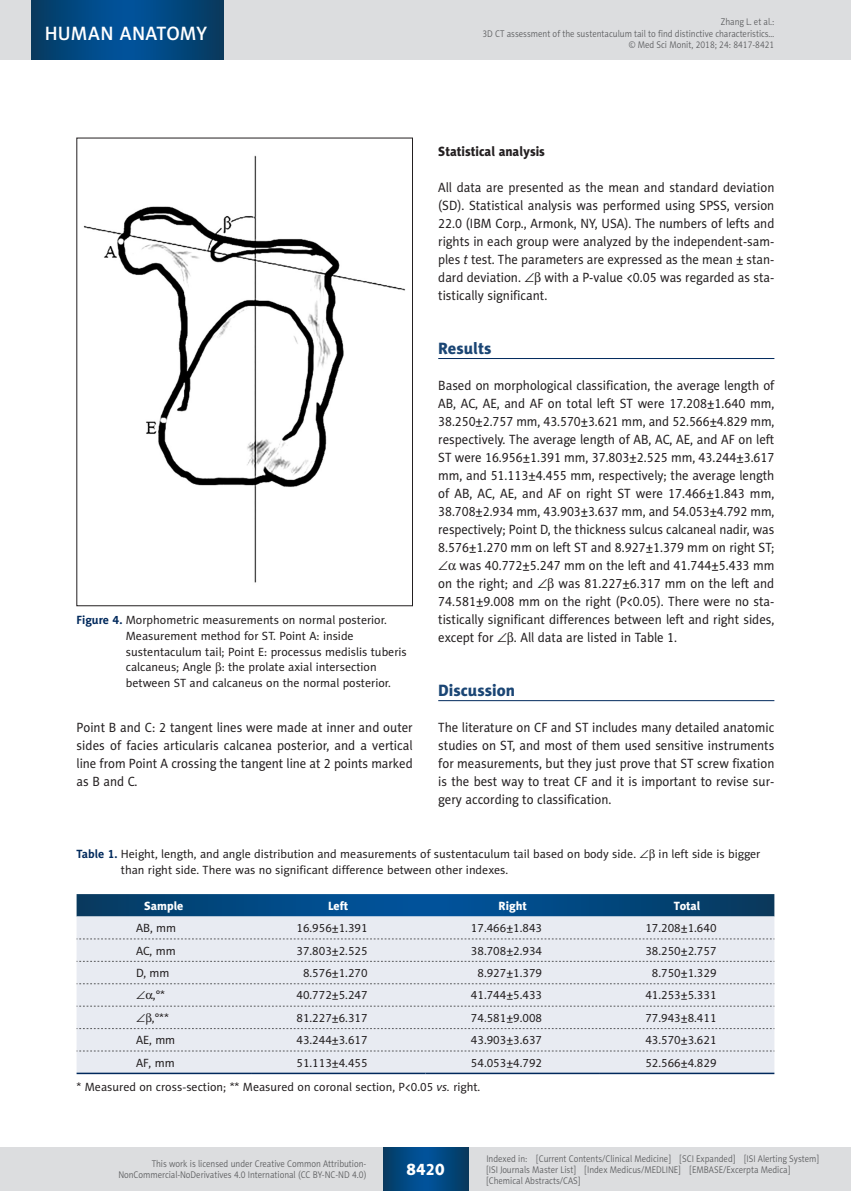
<style>
.page{position:relative;width:851px;height:1191px;background:#fff}
.page>*{position:absolute;margin:0;border:0;box-sizing:border-box;transform-origin:0 0}
.t1{font:19.5px "Naomi Sans EFN Medium";letter-spacing:.01em;color:#fff}
.MSM_Headline_1{font:16.5px "Naomi Sans EFN Heavy";color:#1a4574}
.t2{font:16.5px "Naomi Sans EFN Heavy";color:#fff}
.MSM_Body{font:13.5px/18px "Naomi Sans EFN";color:#231f20;text-align:justify;scale:.95 1}
.MSM_Headline_2{font:13.5px "Naomi Sans EFN Heavy";color:#231f20;scale:.95 1}
.MSM_Tabela_zawartosc{font:12px "Naomi Sans EFN";color:#231f20}
.MSM_Rycina_tytul{font:12px/15.8px "Naomi Sans EFN";color:#231f20}
.MSM_Tabela_tytul{font:12px/15.8px "Naomi Sans EFN";color:#231f20}
.MSM_Table_podpis_dol{font:12px "Naomi Sans EFN";color:#231f20}
.MSM_Tabela_Head{font:12px "Naomi Sans EFN Heavy";color:#fff}
.t3{font:9.75px/11.2px "Naomi Sans EFN Light";color:#57585a;text-align:right;scale:.9 1}
.s1{font-weight:700;color:#00295c}
.s2{font-family:"Standard Sym L"}
.s3{font-style:italic}
</style>
<div class="page">
<hr style="left:438px;top:358px;width:336px;height:1px;background:#00295c">
<hr style="left:438px;top:700px;width:336px;height:1px;background:#00295c">
<svg style="left:77px;top:894px;width:697px;height:22px;background:#03477f"></svg>
<div style="left:77px;top:916px;width:697px;height:156px;background:#e8ebf2"></div>
<svg style="left:77px;top:938px;width:697px;height:1px"></svg>
<svg style="left:77px;top:961px;width:697px;height:1px"></svg>
<svg style="left:77px;top:983px;width:697px;height:1px"></svg>
<svg style="left:77px;top:1006px;width:697px;height:1px"></svg>
<svg style="left:77px;top:1028px;width:697px;height:1px"></svg>
<svg style="left:77px;top:1050px;width:697px;height:1px"></svg>
<hr style="left:77px;top:1072px;width:174px;height:2px;background:#00295c">
<hr style="left:251px;top:1072px;width:174px;height:2px;background:#00295c">
<hr style="left:425px;top:1072px;width:175px;height:2px;background:#00295c">
<hr style="left:600px;top:1072px;width:174px;height:2px;background:#00295c">
<img style="left:83px;top:155px;width:323px;height:428px">
<div style="left:0;top:1148px;width:850px;height:43px;background:#dcdddf"></div>
<svg style="left:383px;top:1147px;width:85px;height:43px;background:#02477e"></svg>
<div style="left:0;top:0;width:850px;height:60px;background:#dcdddf"></div>
<hr style="left:850px;top:0;width:1px;height:60px;background:#dcdddf">
<svg style="left:32px;top:0;width:191px;height:60px;background:#02477f"></svg>
<h1 class="t1" style="left:45px;top:22px;width:164px">HUMAN ANATOMY</h1>
<p class="t3" style="left:482px;top:16px;width:326px">Zhang L. et al.:<br>3D CT assessment of the sustentaculum tail to find distinctive characteristics… © Med Sci Monit, 2018; 24: 8417-8421</p>
<p class="MSM_Rycina_tytul" style="left:126px;top:612px;width:282px;text-indent:-49px"><span class="s1">Figure 4.</span> Morphometric measurements on normal posterior.<br>Measurement method for ST. Point A: inside sustentaculum tail; Point E: processus medislis tuberis calcaneus; Angle <span class="s2">b</span>: the prolate axial intersection between ST and calcaneus on the normal posterior.</p>
<p class="MSM_Body" style="left:77px;top:718px;width:355px">Point B and C: 2 tangent lines were made at inner and outer sides of facies articularis calcanea posterior, and a vertical line from Point A crossing the tangent line at 2 points marked as B and C.</p>
<p class="MSM_Headline_2" style="left:438px;top:143px;width:114px">Statistical analysis</p>
<p class="MSM_Body" style="left:438px;top:178px;width:355px">All data are presented as the mean and standard deviation (SD). Statistical analysis was performed using SPSS, version 22.0 (IBM Corp., Armonk, NY, USA). The numbers of lefts and rights in each group were analyzed by the independent-sam&shy;ples <span class="s3">t</span> test. The parameters are expressed as the mean ± stan&shy;dard deviation. <span class="s2">Ðb</span> with a P-value &lt;0.05 was regarded as sta&shy;tistically significant.</p>
<p class="MSM_Headline_1" style="left:438px;top:338px;width:55px">Results</p>
<p class="MSM_Body" style="left:438px;top:376px;width:355px">Based on morphological classification, the average length of AB, AC, AE, and AF on total left ST were 17.208±1.640 mm, 38.250±2.757 mm, 43.570±3.621 mm, and 52.566±4.829 mm, respectively. The average length of AB, AC, AE, and AF on left ST were 16.956±1.391 mm, 37.803±2.525 mm, 43.244±3.617 mm, and 51.113±4.455 mm, respectively; the average length of AB, AC, AE, and AF on right ST were 17.466±1.843 mm, 38.708±2.934 mm, 43.903±3.637 mm, and 54.053±4.792 mm, respectively; Point D, the thickness sulcus calcaneal nadir, was 8.576±1.270 mm on left ST and 8.927±1.379 mm on right ST; <span class="s2">Ða</span> was 40.772±5.247 mm on the left and 41.744±5.433 mm on the right; and <span class="s2">Ðb</span> was 81.227±6.317 mm on the left and 74.581±9.008 mm on the right (P&lt;0.05). There were no sta&shy;tistically significant differences between left and right sides, except for <span class="s2">Ðb</span>. All data are listed in Table 1.</p>
<p class="MSM_Headline_1" style="left:438px;top:680px;width:78px">Discussion</p>
<p class="MSM_Body" style="left:438px;top:718px;width:355px">The literature on CF and ST includes many detailed anatomic studies on ST, and most of them used sensitive instruments for measurements, but they just prove that ST screw fixation is the best way to treat CF and it is important to revise sur&shy;gery according to classification.</p>
<p class="MSM_Tabela_tytul" style="left:121px;top:846px;width:641px;text-indent:-44px"><span class="s1">Table 1.</span> Height, length, and angle distribution and measurements of sustentaculum tail based on body side. <span class="s2">Ðb</span> in left side is bigger than right side. There was no significant difference between other indexes.</p>
<p class="MSM_Tabela_Head" style="left:144px;top:898px;width:41px">Sample</p>
<p class="MSM_Tabela_Head" style="left:328px;top:898px;width:22px">Left</p>
<p class="MSM_Tabela_Head" style="left:498px;top:898px;width:30px">Right</p>
<p class="MSM_Tabela_Head" style="left:674px;top:898px;width:28px">Total</p>
<p class="MSM_Tabela_zawartosc" style="left:136px;top:921px;width:42px">AB, mm</p>
<p class="MSM_Tabela_zawartosc" style="left:296px;top:921px;width:73px">16.956±1.391</p>
<p class="MSM_Tabela_zawartosc" style="left:471px;top:921px;width:73px">17.466±1.843</p>
<p class="MSM_Tabela_zawartosc" style="left:645px;top:921px;width:73px">17.208±1.640</p>
<p class="MSM_Tabela_zawartosc" style="left:136px;top:943px;width:41px">AC, mm</p>
<p class="MSM_Tabela_zawartosc" style="left:296px;top:943px;width:73px">37.803±2.525</p>
<p class="MSM_Tabela_zawartosc" style="left:471px;top:943px;width:73px">38.708±2.934</p>
<p class="MSM_Tabela_zawartosc" style="left:645px;top:943px;width:73px">38.250±2.757</p>
<p class="MSM_Tabela_zawartosc" style="left:136px;top:966px;width:35px">D, mm</p>
<p class="MSM_Tabela_zawartosc" style="left:303px;top:966px;width:66px">8.576±1.270</p>
<p class="MSM_Tabela_zawartosc" style="left:477px;top:966px;width:66px">8.927±1.379</p>
<p class="MSM_Tabela_zawartosc" style="left:651px;top:966px;width:66px">8.750±1.329</p>
<p class="MSM_Tabela_zawartosc" style="left:136px;top:988px;width:31px"><span class="s2">Ða</span>,°*</p>
<p class="MSM_Tabela_zawartosc" style="left:296px;top:988px;width:73px">40.772±5.247</p>
<p class="MSM_Tabela_zawartosc" style="left:471px;top:988px;width:73px">41.744±5.433</p>
<p class="MSM_Tabela_zawartosc" style="left:645px;top:988px;width:73px">41.253±5.331</p>
<p class="MSM_Tabela_zawartosc" style="left:136px;top:1010px;width:34px"><span class="s2">Ðb</span>,°**</p>
<p class="MSM_Tabela_zawartosc" style="left:296px;top:1010px;width:73px">81.227±6.317</p>
<p class="MSM_Tabela_zawartosc" style="left:471px;top:1010px;width:73px">74.581±9.008</p>
<p class="MSM_Tabela_zawartosc" style="left:645px;top:1010px;width:73px">77.943±8.411</p>
<p class="MSM_Tabela_zawartosc" style="left:136px;top:1033px;width:41px">AE, mm</p>
<p class="MSM_Tabela_zawartosc" style="left:296px;top:1033px;width:73px">43.244±3.617</p>
<p class="MSM_Tabela_zawartosc" style="left:471px;top:1033px;width:73px">43.903±3.637</p>
<p class="MSM_Tabela_zawartosc" style="left:645px;top:1033px;width:73px">43.570±3.621</p>
<p class="MSM_Tabela_zawartosc" style="left:136px;top:1055px;width:40px">AF, mm</p>
<p class="MSM_Tabela_zawartosc" style="left:296px;top:1055px;width:73px">51.113±4.455</p>
<p class="MSM_Tabela_zawartosc" style="left:471px;top:1055px;width:73px">54.053±4.792</p>
<p class="MSM_Tabela_zawartosc" style="left:645px;top:1055px;width:73px">52.566±4.829</p>
<p class="MSM_Table_podpis_dol" style="left:77px;top:1080px;width:405px">* Measured on cross-section; ** Measured on coronal section, P&lt;0.05 <span class="s3">vs.</span> right.</p>
<p class="t3" style="left:118px;top:1158px;width:277px">This work is licensed under Creative Common Attribution-<br>NonCommercial-NoDerivatives 4.0 International (CC BY-NC-ND 4.0)</p>
<p class="t2" style="left:406px;top:1159px;width:40px">8420</p>
<p class="t3" style="left:486px;top:1152px;width:371px;text-align:left">Indexed in: [Current Contents/Clinical Medicine] [SCI Expanded] [ISI Alerting System] [ISI Journals Master List] [Index Medicus/MEDLINE] [EMBASE/Excerpta Medica] [Chemical Abstracts/CAS]</p>
</div>
